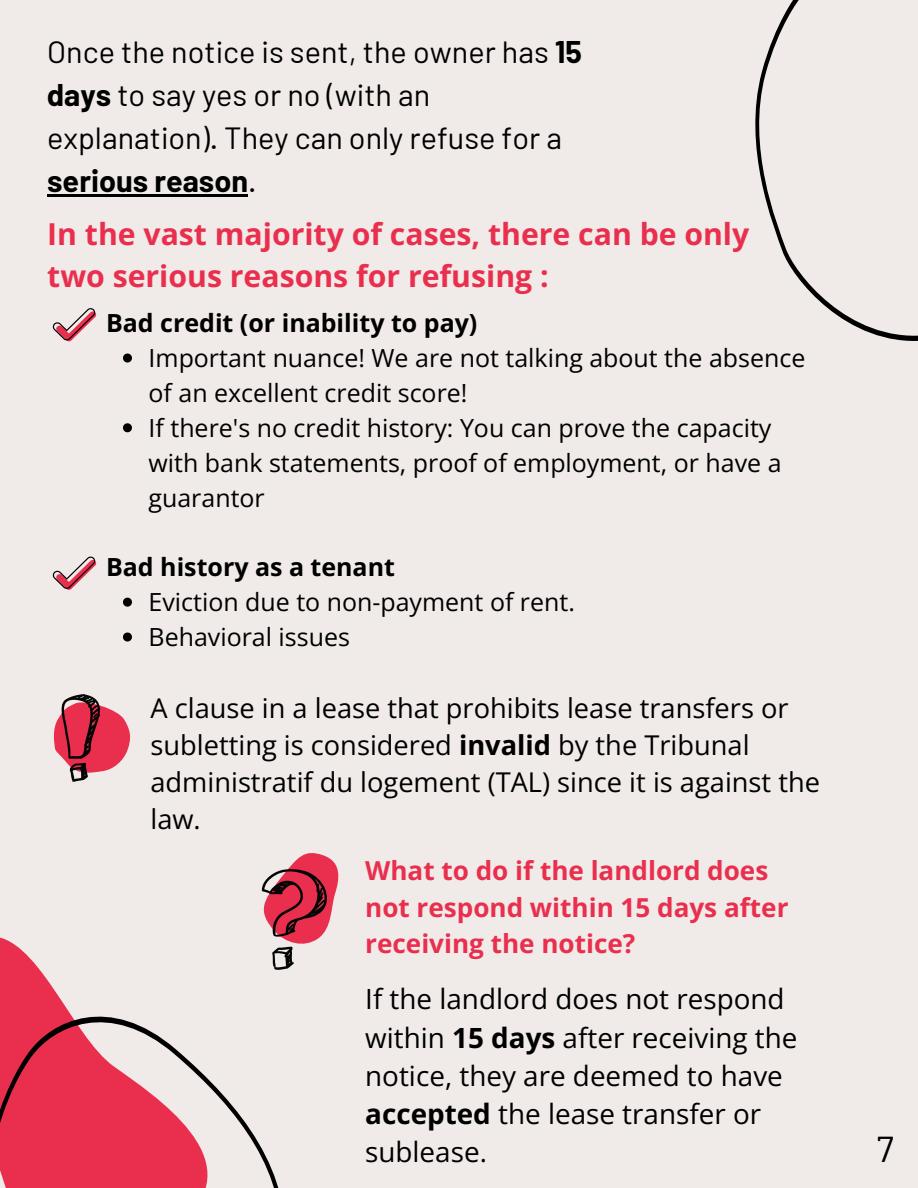
<style>
.page{position:relative;width:918px;height:1188px;background:#f0ebe8}
.page>*{position:absolute;margin:0;border:0;box-sizing:border-box;transform-origin:0 0}
.t1{font:36px "Barlow";color:#000}
.t2{font:30.6px/42.8px "Barlow";color:#000}
.t3{font:700 30.15px/42.3px "Open Sans";color:#e92f4d}
.t4{font:27.9px/38.2px "Open Sans";color:#000}
.t5{font:27.3px/37px "Open Sans";color:#000}
.t6{font:700 26.1px/36.6px "Open Sans";color:#e92f4d}
.t7{font:25.05px/34.8px "Open Sans";color:#000}
.t8{font:700 25.05px "Open Sans";color:#000}
.s1{font-weight:700}
</style>
<div class="page">
<svg style="left:755px;top:0;width:163px;height:341px"></svg>
<svg style="left:0;top:937px;width:41px;height:34px"></svg>
<svg style="left:123px;top:354px;width:9px;height:9px"></svg>
<svg style="left:123px;top:423px;width:9px;height:9px"></svg>
<svg style="left:123px;top:598px;width:9px;height:9px"></svg>
<svg style="left:123px;top:633px;width:9px;height:9px"></svg>
<hr style="left:47px;top:194px;width:201px;height:2px;background:#000">
<svg style="left:52px;top:308px;width:44px;height:33px"></svg>
<svg style="left:52px;top:556px;width:44px;height:34px"></svg>
<svg style="left:54px;top:694px;width:77px;height:88px"></svg>
<svg style="left:261px;top:853px;width:78px;height:117px"></svg>
<svg style="left:0;top:971px;width:279px;height:217px"></svg>
<p class="t2" style="left:47px;top:30px;width:536px">Once the notice is sent, the owner has <span class="s1">15 days</span> to say yes or no (with an explanation). They can only refuse for a <span class="s1">serious reason</span>.</p>
<p class="t3" style="left:47px;top:212px;width:704px">In the vast majority of cases, there can be only two serious reasons for refusing :</p>
<p class="t8" style="left:106px;top:305px;width:373px">Bad credit (or inability to pay)</p>
<p class="t7" style="left:149px;top:340px;width:658px">Important nuance! We are not talking about the absence of an excellent credit score!</p>
<p class="t7" style="left:149px;top:410px;width:635px">If there's no credit history: You can prove the capacity with bank statements, proof of employment, or have a guarantor</p>
<p class="t8" style="left:106px;top:550px;width:290px">Bad history as a tenant</p>
<p class="t7" style="left:149px;top:584px;width:428px">Eviction due to non-payment of rent.</p>
<p class="t7" style="left:149px;top:619px;width:203px">Behavioral issues</p>
<p class="t5" style="left:150px;top:688px;width:671px">A clause in a lease that prohibits lease transfers or subletting is considered <span class="s1">invalid</span> by the Tribunal administratif du logement (TAL) since it is against the law.</p>
<p class="t6" style="left:365px;top:852px;width:425px">What to do if the landlord does not respond within 15 days after receiving the notice?</p>
<p class="t4" style="left:365px;top:979px;width:434px">If the landlord does not respond within <span class="s1">15 days</span> after receiving the notice, they are deemed to have <span class="s1">accepted</span> the lease transfer or sublease.</p>
<p class="t1" style="left:877px;top:1126px;width:19px">7</p>
</div>
